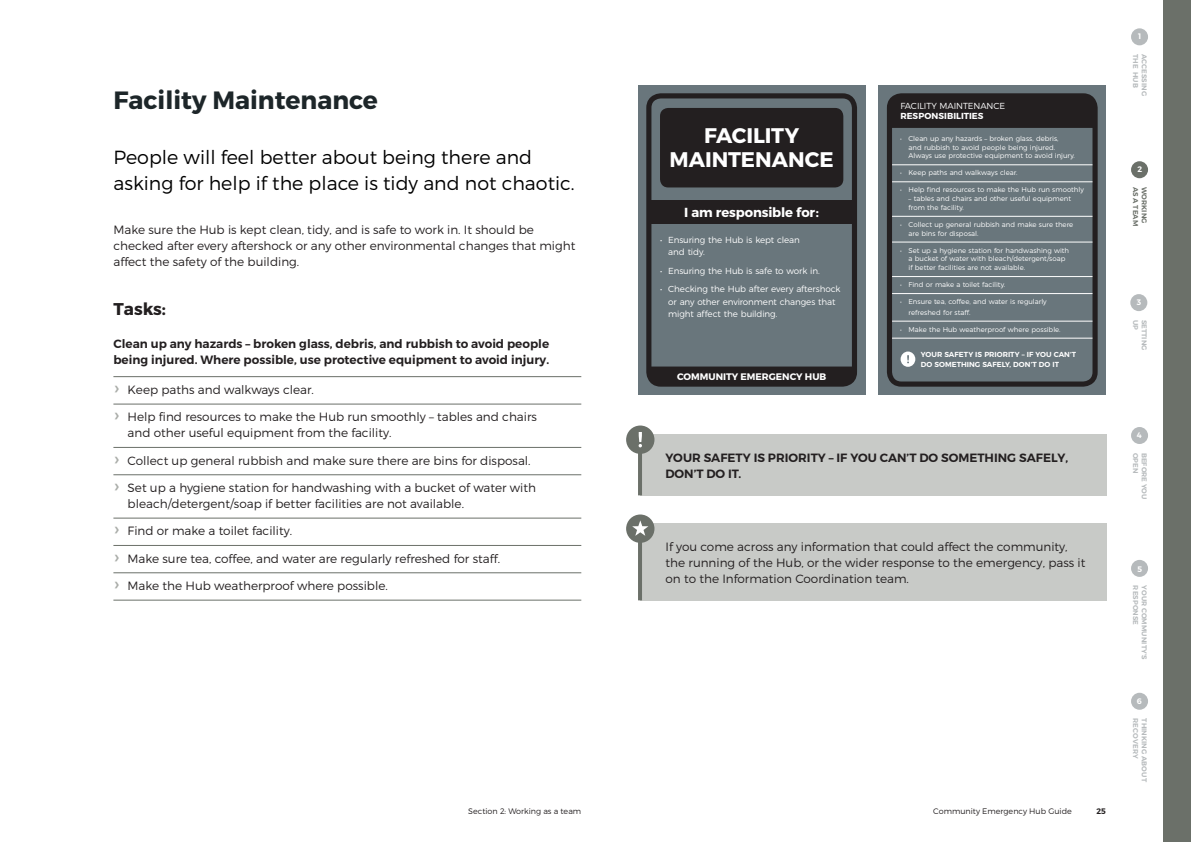
<style>
.page{position:relative;width:1191px;height:842px;background:#fff}
.page>*{position:absolute;margin:0;border:0;box-sizing:border-box;transform-origin:0 0}
.Heading_2_-_section{font:700 25px "Montserrat";color:#1d2629}
.t1{font:700 21.1px/24px "Montserrat";letter-spacing:-.005em;color:#fff;text-align:center}
.Intro{font:300 19px/26px "Montserrat";color:#000001}
.Heading_3{font:700 17px "Montserrat";color:#231f20}
.t2{font:700 13.1px "Montserrat";letter-spacing:-.01em;color:#fff}
.Body{font:300 12px/16px "Montserrat";color:#231f20}
.Task_Body_-_before_c{font:600 12px/16px "Montserrat";color:#231f20}
.Body-2{font:600 12px/16px "Montserrat";color:#231f20}
.t3{font:700 9.5px "Montserrat";color:#fff}
.t4{font:300 8.7px/12.4px "Montserrat";letter-spacing:-.01em;color:#fff}
.t5{font:700 8.7px "Montserrat";letter-spacing:.005em;color:#fff}
.t6{font:300 8px "Montserrat";color:#231f20}
.t7{font:600 8px "Montserrat";color:#fff}
.t8{font:600 8px "Montserrat";color:#231f20}
.t9{font:600 7.3px/10.2px "Montserrat";color:#fff}
.t10{font:600 7px "Montserrat";letter-spacing:.01em;color:#b6babc}
.t11{font:600 7px "Montserrat";letter-spacing:.01em;color:#6b7069}
.t12{font:300 6.9px/8.7px "Montserrat";color:#fff}
.s1{font-weight:400;font-size:19px;color:#aaada9}
</style>
<div class="page">
<div style="left:1162px;top:0;width:29px;height:842px;background:#6b7069"></div>
<div style="left:1131px;top:28px;width:17px;height:17px;background:#b6babc;border-radius:50%"></div>
<div style="left:1131px;top:161px;width:17px;height:17px;background:#6b7069;border-radius:50%"></div>
<div style="left:1130px;top:294px;width:17px;height:17px;background:#b6babc;border-radius:50%"></div>
<div style="left:1131px;top:427px;width:17px;height:17px;background:#b6babc;border-radius:50%"></div>
<div style="left:1131px;top:560px;width:17px;height:17px;background:#b6babc;border-radius:50%"></div>
<div style="left:1131px;top:693px;width:17px;height:17px;background:#b6babc;border-radius:50%"></div>
<hr style="left:113px;top:376px;width:468px;height:1px;background:#6b7069">
<hr style="left:113px;top:404px;width:468px;height:1px;background:#6b7069">
<hr style="left:113px;top:447px;width:468px;height:1px;background:#6b7069">
<hr style="left:113px;top:474px;width:468px;height:1px;background:#6b7069">
<hr style="left:113px;top:518px;width:468px;height:1px;background:#6b7069">
<hr style="left:113px;top:545px;width:468px;height:1px;background:#6b7069">
<hr style="left:113px;top:572px;width:468px;height:1px;background:#6b7069">
<hr style="left:113px;top:600px;width:468px;height:1px;background:#6b7069">
<div style="left:640px;top:434px;width:467px;height:61px;background:#c8cac7"></div>
<hr style="left:638px;top:434px;width:4px;height:61px;background:#6b7069">
<div style="left:640px;top:523px;width:467px;height:77px;background:#c8cac7"></div>
<hr style="left:638px;top:523px;width:4px;height:77px;background:#6b7069">
<div style="left:626px;top:425px;width:28px;height:29px;background:#6b7069;border-radius:50%"></div>
<svg style="left:638px;top:432px;width:4px;height:15px"></svg>
<div style="left:626px;top:514px;width:28px;height:29px;background:#6b7069;border-radius:50%"></div>
<svg style="left:632px;top:520px;width:16px;height:16px"></svg>
<div style="left:638px;top:85px;width:227px;height:310px;background:#69767c"></div>
<div style="left:652px;top:367px;width:199px;height:14px;background:#231f20"></div>
<div style="left:646px;top:93px;width:211px;height:294px;border:5px solid #231f20;border-radius:12px"></div>
<div style="left:649px;top:200px;width:206px;height:24px;background:#231f20"></div>
<div style="left:660px;top:108px;width:183px;height:79px;background:#231f20;border-radius:8px"></div>
<div style="left:878px;top:85px;width:228px;height:310px;background:#69767c"></div>
<div style="left:887px;top:93px;width:210px;height:294px;border:5px solid #231f20;border-radius:12px"></div>
<div style="left:889px;top:96px;width:206px;height:32px;background:#231f20"></div>
<hr style="left:892px;top:165px;width:200px;height:1px;background:#fff">
<hr style="left:892px;top:182px;width:200px;height:1px;background:#fff">
<hr style="left:892px;top:216px;width:200px;height:1px;background:#fff">
<hr style="left:892px;top:242px;width:200px;height:1px;background:#fff">
<hr style="left:892px;top:276px;width:200px;height:1px;background:#fff">
<hr style="left:892px;top:293px;width:200px;height:1px;background:#fff">
<hr style="left:892px;top:321px;width:200px;height:1px;background:#fff">
<hr style="left:892px;top:338px;width:200px;height:1px;background:#fff">
<div style="left:900px;top:351px;width:15px;height:16px;background:#fff;border-radius:50%"></div>
<svg style="left:907px;top:355px;width:2px;height:8px"></svg>
<p class="Heading_2_-_section" style="left:113px;top:85px;width:266px">Facility Maintenance</p>
<p class="Intro" style="left:113px;top:144px;width:463px">People will feel better about being there and asking for help if the place is tidy and not chaotic.</p>
<p class="Body" style="left:113px;top:221px;width:463px">Make sure the Hub is kept clean, tidy, and is safe to work in. It should be checked after every aftershock or any other environmental changes that might affect the safety of the building.</p>
<p class="Heading_3" style="left:113px;top:298px;width:54px">Tasks:</p>
<p class="Task_Body_-_before_c" style="left:113px;top:336px;width:437px">Clean up any hazards – broken glass, debris, and rubbish to avoid people being injured. Where possible, use protective equipment to avoid injury.</p>
<p class="Body" style="left:113px;top:381px;width:202px"><span class="s1">›</span> Keep paths and walkways clear.</p>
<p class="Body" style="left:128px;top:409px;width:411px;text-indent:-14px"><span class="s1">›</span> Help find resources to make the Hub run smoothly – tables and chairs and other useful equipment from the facility.</p>
<p class="Body" style="left:113px;top:452px;width:419px"><span class="s1">›</span> Collect up general rubbish and make sure there are bins for disposal.</p>
<p class="Body" style="left:128px;top:479px;width:410px;text-indent:-14px"><span class="s1">›</span> Set up a hygiene station for handwashing with a bucket of water with bleach/detergent/soap if better facilities are not available.</p>
<p class="Body" style="left:113px;top:523px;width:180px"><span class="s1">›</span> Find or make a toilet facility.</p>
<p class="Body" style="left:113px;top:550px;width:388px"><span class="s1">›</span> Make sure tea, coffee, and water are regularly refreshed for staff.</p>
<p class="Body" style="left:113px;top:577px;width:276px"><span class="s1">›</span> Make the Hub weatherproof where possible.</p>
<h2 class="t1" style="left:669px;top:124px;width:165px">FACILITY<br>MAINTENANCE</h2>
<p class="t2" style="left:684px;top:204px;width:136px">I am responsible for:</p>
<p class="t4" style="left:668px;top:233px;width:133px;text-indent:-8px">• Ensuring the Hub is kept clean and tidy.</p>
<p class="t4" style="left:660px;top:264px;width:161px">• Ensuring the Hub is safe to work in.</p>
<p class="t4" style="left:668px;top:283px;width:174px;text-indent:-8px">• Checking the Hub after every aftershock or any other environment changes that might affect the building.</p>
<p class="t3" style="left:677px;top:370px;width:151px">COMMUNITY EMERGENCY HUB</p>
<p class="t4" style="left:900px;top:100px;width:106px">FACILITY MAINTENANCE</p>
<p class="t5" style="left:900px;top:111px;width:85px">RESPONSIBILITIES</p>
<p class="t12" style="left:908px;top:134px;width:168px;text-indent:-8px">• Clean up any hazards – broken glass, debris,<br>and rubbish to avoid people being injured.<br>Always use protective equipment to avoid injury.</p>
<p class="t12" style="left:900px;top:168px;width:119px">• Keep paths and walkways clear.</p>
<p class="t12" style="left:900px;top:185px;width:185px">• Help find resources to make the Hub run smoothly</p>
<p class="t12" style="left:908px;top:194px;width:164px">– tables and chairs and other useful equipment from the facility.</p>
<p class="t12" style="left:908px;top:220px;width:166px;text-indent:-8px">• Collect up general rubbish and make sure there are bins for disposal.</p>
<p class="t12" style="left:908px;top:246px;width:162px;text-indent:-8px">• Set up a hygiene station for handwashing with a bucket of water with bleach/detergent/soap if better facilities are not available.</p>
<p class="t12" style="left:900px;top:280px;width:106px">• Find or make a toilet facility.</p>
<p class="t12" style="left:908px;top:296px;width:140px;line-height:10.6px;text-indent:-8px">• Ensure tea, coffee, and water is regularly refreshed for staff.</p>
<p class="t12" style="left:900px;top:325px;width:162px">• Make the Hub weatherproof where possible.</p>
<p class="t9" style="left:921px;top:350px;width:157px">YOUR SAFETY IS PRIORITY – IF YOU CAN’T<br>DO SOMETHING SAFELY, DON’T DO IT</p>
<p class="Body-2" style="left:665px;top:450px;width:404px">YOUR SAFETY IS PRIORITY – IF YOU CAN’T DO SOMETHING SAFELY,<br>DON’T DO IT.</p>
<p class="Body" style="left:665px;top:539px;width:421px">If you come across any information that could affect the community, the running of the Hub, or the wider response to the emergency, pass it on to the Information Coordination team.</p>
<p class="t6" style="left:468px;top:806px;width:115px">Section 2: Working as a team</p>
<p class="t6" style="left:933px;top:806px;width:140px">Community Emergency Hub Guide</p>
<p class="t8" style="left:1096px;top:806px;width:11px">25</p>
<p class="t7" style="left:1138px;top:31px;width:5px">1</p>
<p class="t10" style="left:1140px;top:54px;width:35px;rotate:90deg">THE HUB</p>
<p class="t10" style="left:1148px;top:54px;width:43px;rotate:90deg">ACCESSING</p>
<p class="t7" style="left:1137px;top:164px;width:6px">2</p>
<p class="t11" style="left:1140px;top:187px;width:41px;rotate:90deg">AS A TEAM</p>
<p class="t11" style="left:1148px;top:187px;width:38px;rotate:90deg">WORKING</p>
<p class="t7" style="left:1136px;top:297px;width:6px">3</p>
<p class="t10" style="left:1140px;top:320px;width:12px;rotate:90deg">UP</p>
<p class="t10" style="left:1148px;top:320px;width:32px;rotate:90deg">SETTING</p>
<p class="t7" style="left:1137px;top:430px;width:6px">4</p>
<p class="t10" style="left:1140px;top:452px;width:22px;rotate:90deg">OPEN</p>
<p class="t10" style="left:1148px;top:452px;width:48px;rotate:90deg">BEFORE YOU</p>
<p class="t7" style="left:1137px;top:564px;width:6px">5</p>
<p class="t10" style="left:1140px;top:585px;width:41px;rotate:90deg">RESPONSE</p>
<p class="t10" style="left:1148px;top:585px;width:76px;rotate:90deg">YOUR COMMUNITY’S</p>
<p class="t7" style="left:1137px;top:696px;width:7px">6</p>
<p class="t10" style="left:1140px;top:718px;width:41px;rotate:90deg">RECOVERY</p>
<p class="t10" style="left:1148px;top:718px;width:65px;rotate:90deg">THINKING ABOUT</p>
</div>
